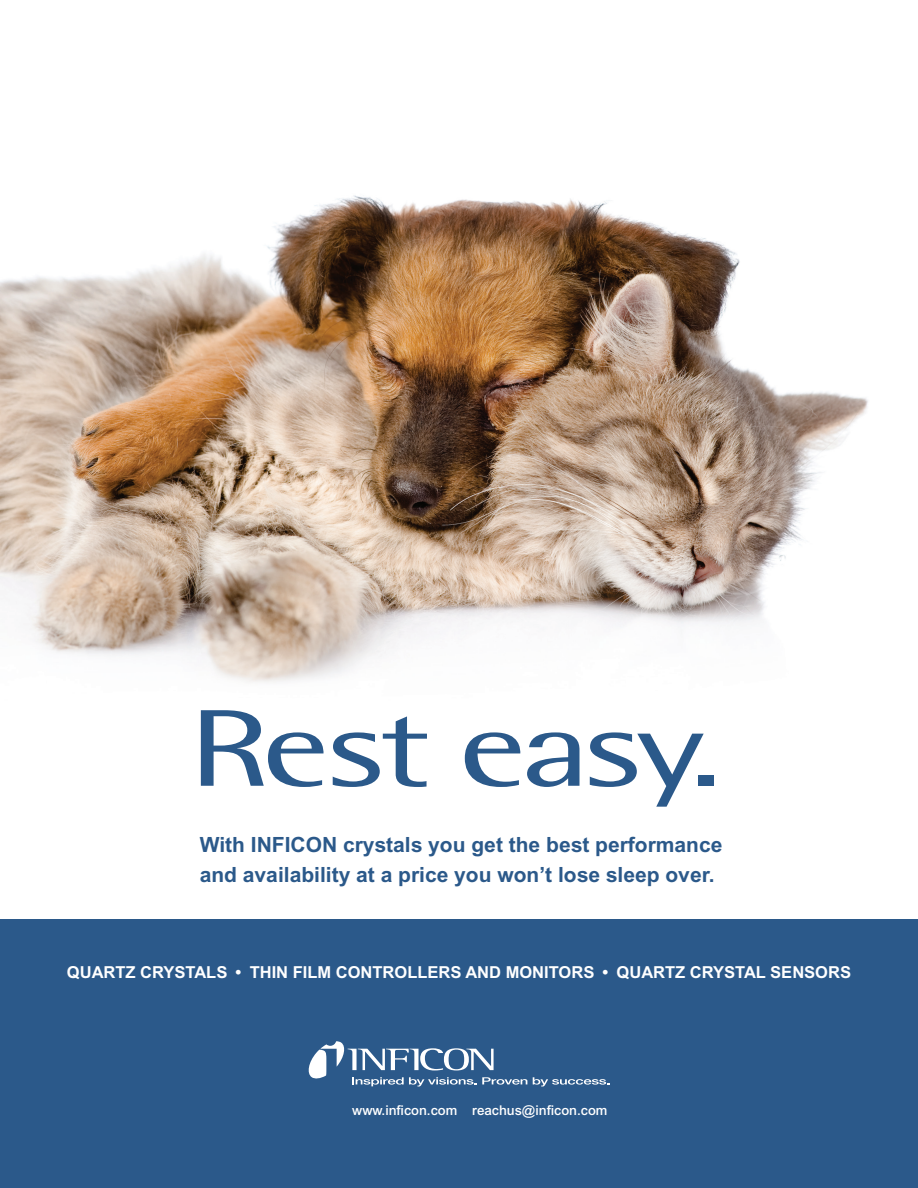
<style>
.page{position:relative;width:918px;height:1188px;background:#fff}
.page>*{position:absolute;margin:0;border:0;box-sizing:border-box;transform-origin:0 0}
.t1{font:109.5px "Rotis Semi Sans";letter-spacing:-.035em;color:#2b598a;scale:1.4 1}
.t2{font:700 21px/30px "Arial MT Std";color:#2b598a}
.t3{font:700 16.5px "Arial MT Std";color:#fff}
.t4{font:500 13.5px "Arial MT Std";color:#fff}
</style>
<div class="page">
<img style="left:0;top:195px;width:868px;height:487px">
<div style="left:0;top:920px;width:918px;height:268px;background:#2b598a"></div>
<svg style="left:309px;top:1041px;width:218px;height:46px"></svg>
<svg style="left:533px;top:1077px;width:76px;height:10px"></svg>
<p class="t1" style="left:188px;top:684px;width:382px">Rest easy.</p>
<p class="t2" style="left:200px;top:830px;width:524px">With INFICON crystals you get the best performance and availability at a price you won’t lose sleep over.</p>
<p class="t3" style="left:67px;top:962px;width:786px">QUARTZ CRYSTALS • THIN FILM CONTROLLERS AND MONITORS • QUARTZ CRYSTAL SENSORS</p>
<p class="t4" style="left:352px;top:1103px;width:257px">www.inficon.com reachus@inficon.com</p>
</div>
